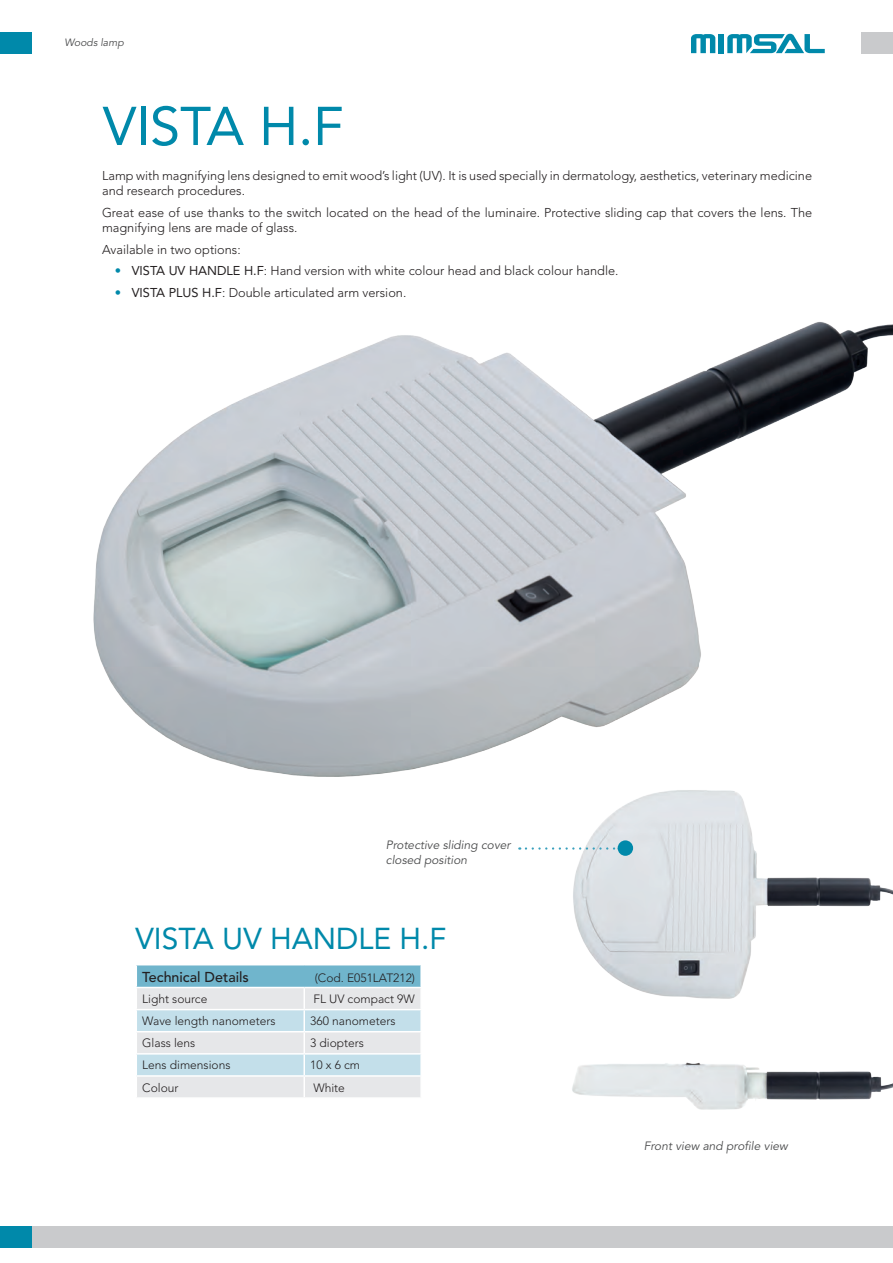
<style>
.page{position:relative;width:893px;height:1263px;background:#fff}
.page>*{position:absolute;margin:0;border:0;box-sizing:border-box;transform-origin:0 0}
.t1{font:54px "Avenir LT Std";color:#0089aa}
.t2{font:30px "Avenir LT Std";color:#0089aa}
.t3{font:500 14.25px "Avenir LT Std";color:#231f20}
.t4{font:300 12.75px/15.3px "Avenir LT Std";color:#231f20}
.t5{font:300 12px "Avenir LT Std";color:#231f20}
.t6{font:italic 12px "Avenir LT Std";color:#4b4c4d}
.t7{font:italic 10.5px "Avenir LT Std";color:#4b4c4d}
.s1{color:#0089aa}
.s2{font-weight:400}
</style>
<div class="page">
<div style="left:0;top:32px;width:32px;height:21px;background:#0089aa"></div>
<div style="left:861px;top:32px;width:32px;height:21px;background:#c9cacc"></div>
<svg style="left:691px;top:34px;width:24px;height:19px"></svg>
<div style="left:719px;top:34px;width:5px;height:19px;background:#0089aa"></div>
<svg style="left:727px;top:34px;width:98px;height:19px"></svg>
<div style="left:32px;top:1226px;width:861px;height:22px;background:#c9cacc"></div>
<div style="left:0;top:1226px;width:32px;height:22px;background:#0089aa"></div>
<img style="left:93px;top:322px;width:800px;height:455px">
<img style="left:573px;top:790px;width:320px;height:209px">
<img style="left:572px;top:1062px;width:321px;height:48px">
<svg style="left:526px;top:847px;width:92px;height:3px"></svg>
<div style="left:618px;top:840px;width:15px;height:16px;background:#0089aa;border-radius:50%"></div>
<svg style="left:136px;top:965px;width:285px;height:132px;background:#cadee6"></svg>
<hr style="left:304px;top:1075px;width:118px;height:2px;background:#fff">
<hr style="left:303px;top:1077px;width:2px;height:20px;background:#fff">
<hr style="left:420px;top:1077px;width:2px;height:20px;background:#fff">
<p class="t7" style="left:64px;top:37px;width:61px">Woods lamp</p>
<p class="t1" style="left:103px;top:95px;width:242px">VISTA H.F</p>
<p class="t4" style="left:102px;top:168px;width:711px">Lamp with magnifying lens designed to emit wood’s light (UV). It is used specially in dermatology, aesthetics, veterinary medicine and research procedures.</p>
<p class="t4" style="left:102px;top:205px;width:712px">Great ease of use thanks to the switch located on the head of the luminaire. Protective sliding cap that covers the lens. The magnifying lens are made of glass.</p>
<p class="t4" style="left:102px;top:242px;width:140px">Available in two options:</p>
<p class="t4" style="left:115px;top:263px;width:505px"><span class="s1">•</span> <span class="s2">VISTA UV HANDLE H.F</span>: Hand version with white colour head and black colour handle.</p>
<p class="t4" style="left:115px;top:285px;width:293px"><span class="s1">•</span> <span class="s2">VISTA PLUS H.F</span>: Double articulated arm version.</p>
<p class="t6" style="left:386px;top:838px;width:126px">Protective sliding cover</p>
<p class="t6" style="left:386px;top:853px;width:83px">closed position</p>
<p class="t2" style="left:136px;top:921px;width:312px">VISTA UV HANDLE H.F</p>
<p class="t3" style="left:142px;top:968px;width:108px">Technical Details</p>
<p class="t5" style="left:142px;top:992px;width:67px">Light source</p>
<p class="t5" style="left:313px;top:992px;width:103px">FL UV compact 9W</p>
<p class="t5" style="left:142px;top:1014px;width:135px">Wave length nanometers</p>
<p class="t5" style="left:310px;top:1014px;width:87px">360 nanometers</p>
<p class="t5" style="left:142px;top:1036px;width:55px">Glass lens</p>
<p class="t5" style="left:310px;top:1036px;width:55px">3 diopters</p>
<p class="t5" style="left:142px;top:1058px;width:90px">Lens dimensions</p>
<p class="t5" style="left:310px;top:1058px;width:51px">10 x 6 cm</p>
<p class="t5" style="left:142px;top:1080px;width:38px">Colour</p>
<p class="t5" style="left:313px;top:1080px;width:33px">White</p>
<p class="t5" style="left:315px;top:971px;width:102px">(Cod. E051LAT212)</p>
<p class="t6" style="left:644px;top:1138px;width:145px">Front view and profile view</p>
</div>
